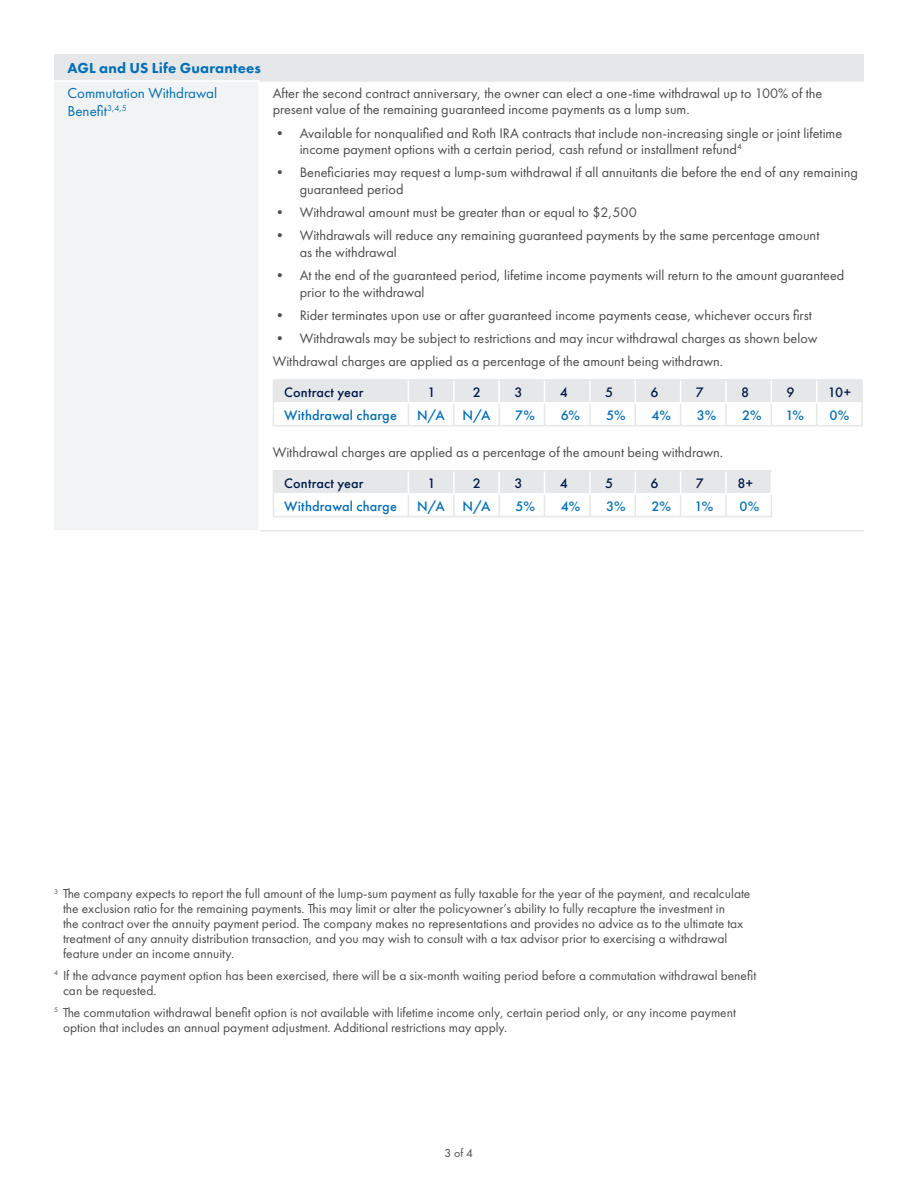
<style>
.page{position:relative;width:918px;height:1188px;background:#fff}
.page>*{position:absolute;margin:0;border:0;box-sizing:border-box;transform-origin:0 0}
.AG_Table_left_column{font:15px/18px "Futura PT";color:#006fba}
.AG_Table_head_11_14{font:800 15px "Futura PT";letter-spacing:.01em;color:#006fba}
.AG_Table_right_colum{font:14.25px/16.5px "Futura PT";color:#4b4c4d}
.Body{font:500 14.25px "Futura PT";letter-spacing:.01em;color:#006fba}
.Body-2{font:500 14.25px "Futura PT";letter-spacing:.01em;color:#001d4e}
.t1{font:13.5px/15px "Futura PT";color:#4b4c4d}
.Page_numbers8_11{font:12px "Futura PT";color:#4b4c4d}
</style>
<div class="page">
<div style="left:54px;top:54px;width:810px;height:27px;background:#e6e7e9"></div>
<div style="left:54px;top:81px;width:205px;height:450px;background:#f2f3f4"></div>
<hr style="left:54px;top:80px;width:206px;height:2px;background:#fff">
<hr style="left:258px;top:82px;width:2px;height:448px;background:#fff">
<hr style="left:260px;top:80px;width:604px;height:2px;background:#e6e7e9">
<hr style="left:260px;top:530px;width:604px;height:2px;background:#e6e7e9">
<hr style="left:54px;top:530px;width:206px;height:2px;background:#fff">
<hr style="left:273px;top:379px;width:135px;height:2px;background:#e6e7e9">
<hr style="left:408px;top:379px;width:46px;height:2px;background:#e6e7e9">
<hr style="left:454px;top:379px;width:45px;height:2px;background:#e6e7e9">
<hr style="left:499px;top:379px;width:46px;height:2px;background:#e6e7e9">
<hr style="left:545px;top:379px;width:45px;height:2px;background:#e6e7e9">
<hr style="left:590px;top:379px;width:45px;height:2px;background:#e6e7e9">
<hr style="left:635px;top:379px;width:46px;height:2px;background:#e6e7e9">
<hr style="left:681px;top:379px;width:45px;height:2px;background:#e6e7e9">
<hr style="left:726px;top:379px;width:45px;height:2px;background:#e6e7e9">
<hr style="left:771px;top:379px;width:46px;height:2px;background:#e6e7e9">
<hr style="left:817px;top:379px;width:46px;height:2px;background:#e6e7e9">
<hr style="left:861px;top:381px;width:2px;height:22px;background:#e6e7e9">
<hr style="left:861px;top:403px;width:2px;height:22px;background:#e6e7e9">
<hr style="left:273px;top:425px;width:135px;height:1px;background:#e6e7e9">
<hr style="left:408px;top:425px;width:46px;height:1px;background:#e6e7e9">
<hr style="left:454px;top:425px;width:45px;height:1px;background:#e6e7e9">
<hr style="left:499px;top:425px;width:46px;height:1px;background:#e6e7e9">
<hr style="left:545px;top:425px;width:45px;height:1px;background:#e6e7e9">
<hr style="left:590px;top:425px;width:45px;height:1px;background:#e6e7e9">
<hr style="left:635px;top:425px;width:46px;height:1px;background:#e6e7e9">
<hr style="left:681px;top:425px;width:45px;height:1px;background:#e6e7e9">
<hr style="left:726px;top:425px;width:45px;height:1px;background:#e6e7e9">
<hr style="left:771px;top:425px;width:46px;height:1px;background:#e6e7e9">
<hr style="left:817px;top:425px;width:46px;height:1px;background:#e6e7e9">
<svg style="left:273px;top:381px;width:588px;height:44px"></svg>
<hr style="left:273px;top:470px;width:135px;height:1px;background:#e6e7e9">
<hr style="left:408px;top:470px;width:46px;height:1px;background:#e6e7e9">
<hr style="left:454px;top:470px;width:45px;height:1px;background:#e6e7e9">
<hr style="left:499px;top:470px;width:46px;height:1px;background:#e6e7e9">
<hr style="left:545px;top:470px;width:45px;height:1px;background:#e6e7e9">
<hr style="left:590px;top:470px;width:45px;height:1px;background:#e6e7e9">
<hr style="left:635px;top:470px;width:46px;height:1px;background:#e6e7e9">
<hr style="left:681px;top:470px;width:45px;height:1px;background:#e6e7e9">
<hr style="left:726px;top:470px;width:46px;height:1px;background:#e6e7e9">
<hr style="left:273px;top:516px;width:135px;height:1px;background:#e6e7e9">
<hr style="left:408px;top:516px;width:46px;height:1px;background:#e6e7e9">
<hr style="left:454px;top:516px;width:45px;height:1px;background:#e6e7e9">
<hr style="left:499px;top:516px;width:46px;height:1px;background:#e6e7e9">
<hr style="left:545px;top:516px;width:45px;height:1px;background:#e6e7e9">
<hr style="left:590px;top:516px;width:45px;height:1px;background:#e6e7e9">
<hr style="left:635px;top:516px;width:46px;height:1px;background:#e6e7e9">
<hr style="left:681px;top:516px;width:45px;height:1px;background:#e6e7e9">
<hr style="left:726px;top:516px;width:46px;height:1px;background:#e6e7e9">
<svg style="left:273px;top:471px;width:499px;height:45px"></svg>
<p class="AG_Table_head_11_14" style="left:68px;top:58px;width:195px">AGL and US Life Guarantees</p>
<p class="AG_Table_left_column" style="left:68px;top:84px;width:151px">Commutation Withdrawal<br>Benefit<sup>3,4,5</sup></p>
<p class="AG_Table_right_colum" style="left:273px;top:85px;width:551px">After the second contract anniversary, the owner can elect a one-time withdrawal up to 100% of the present value of the remaining guaranteed income payments as a lump sum.</p>
<p class="AG_Table_right_colum" style="left:300px;top:125px;width:544px;text-indent:-27px">• Available for nonqualified and Roth IRA contracts that include non-increasing single or joint lifetime income payment options with a certain period, cash refund or installment refund<sup>4</sup></p>
<p class="AG_Table_right_colum" style="left:300px;top:164px;width:560px;text-indent:-27px">• Beneficiaries may request a lump-sum withdrawal if all annuitants die before the end of any remaining guaranteed period</p>
<p class="AG_Table_right_colum" style="left:273px;top:204px;width:366px">• Withdrawal amount must be greater than or equal to $2,500</p>
<p class="AG_Table_right_colum" style="left:300px;top:227px;width:521px;text-indent:-27px">• Withdrawals will reduce any remaining guaranteed payments by the same percentage amount as the withdrawal</p>
<p class="AG_Table_right_colum" style="left:300px;top:267px;width:546px;text-indent:-27px">• At the end of the guaranteed period, lifetime income payments will return to the amount guaranteed prior to the withdrawal</p>
<p class="AG_Table_right_colum" style="left:273px;top:307px;width:541px">• Rider terminates upon use or after guaranteed income payments cease, whichever occurs first</p>
<p class="AG_Table_right_colum" style="left:273px;top:330px;width:546px">• Withdrawals may be subject to restrictions and may incur withdrawal charges as shown below</p>
<p class="AG_Table_right_colum" style="left:273px;top:353px;width:452px">Withdrawal charges are applied as a percentage of the amount being withdrawn.</p>
<p class="Body-2" style="left:284px;top:383px;width:81px">Contract year</p>
<p class="Body-2" style="left:427px;top:383px;width:10px">1</p>
<p class="Body-2" style="left:473px;top:383px;width:10px">2</p>
<p class="Body-2" style="left:514px;top:383px;width:10px">3</p>
<p class="Body-2" style="left:560px;top:383px;width:10px">4</p>
<p class="Body-2" style="left:605px;top:383px;width:10px">5</p>
<p class="Body-2" style="left:651px;top:383px;width:10px">6</p>
<p class="Body-2" style="left:696px;top:383px;width:10px">7</p>
<p class="Body-2" style="left:741px;top:383px;width:10px">8</p>
<p class="Body-2" style="left:787px;top:383px;width:10px">9</p>
<p class="Body-2" style="left:828px;top:383px;width:25px">10+</p>
<p class="Body" style="left:284px;top:406px;width:114px">Withdrawal charge</p>
<p class="Body" style="left:417px;top:406px;width:29px">N/A</p>
<p class="Body" style="left:463px;top:406px;width:29px">N/A</p>
<p class="Body" style="left:515px;top:406px;width:21px">7%</p>
<p class="Body" style="left:561px;top:406px;width:21px">6%</p>
<p class="Body" style="left:606px;top:406px;width:21px">5%</p>
<p class="Body" style="left:652px;top:406px;width:21px">4%</p>
<p class="Body" style="left:697px;top:406px;width:21px">3%</p>
<p class="Body" style="left:742px;top:406px;width:21px">2%</p>
<p class="Body" style="left:785px;top:406px;width:20px">1%</p>
<p class="Body" style="left:829px;top:406px;width:21px">0%</p>
<p class="AG_Table_right_colum" style="left:273px;top:444px;width:452px">Withdrawal charges are applied as a percentage of the amount being withdrawn.</p>
<p class="Body-2" style="left:284px;top:474px;width:81px">Contract year</p>
<p class="Body-2" style="left:427px;top:474px;width:10px">1</p>
<p class="Body-2" style="left:473px;top:474px;width:10px">2</p>
<p class="Body-2" style="left:514px;top:474px;width:10px">3</p>
<p class="Body-2" style="left:560px;top:474px;width:10px">4</p>
<p class="Body-2" style="left:605px;top:474px;width:10px">5</p>
<p class="Body-2" style="left:651px;top:474px;width:10px">6</p>
<p class="Body-2" style="left:696px;top:474px;width:10px">7</p>
<p class="Body-2" style="left:738px;top:474px;width:17px">8+</p>
<p class="Body" style="left:284px;top:497px;width:114px">Withdrawal charge</p>
<p class="Body" style="left:417px;top:497px;width:29px">N/A</p>
<p class="Body" style="left:463px;top:497px;width:29px">N/A</p>
<p class="Body" style="left:515px;top:497px;width:21px">5%</p>
<p class="Body" style="left:561px;top:497px;width:21px">4%</p>
<p class="Body" style="left:606px;top:497px;width:21px">3%</p>
<p class="Body" style="left:651px;top:497px;width:21px">2%</p>
<p class="Body" style="left:695px;top:497px;width:20px">1%</p>
<p class="Body" style="left:739px;top:497px;width:21px">0%</p>
<p class="t1" style="left:63px;top:886px;width:689px;text-indent:-9px"><sup>3</sup> The company expects to report the full amount of the lump-sum payment as fully taxable for the year of the payment, and recalculate the exclusion ratio for the remaining payments. This may limit or alter the policyowner’s ability to fully recapture the investment in<br>the contract over the annuity payment period. The company makes no representations and provides no advice as to the ultimate tax treatment of any annuity distribution transaction, and you may wish to consult with a tax advisor prior to exercising a withdrawal feature under an income annuity.</p>
<p class="t1" style="left:63px;top:968px;width:695px;text-indent:-9px"><sup>4</sup> If the advance payment option has been exercised, there will be a six-month waiting period before a commutation withdrawal benefit can be requested.</p>
<p class="t1" style="left:63px;top:1005px;width:674px;text-indent:-9px"><sup>5</sup> The commutation withdrawal benefit option is not available with lifetime income only, certain period only, or any income payment option that includes an annual payment adjustment. Additional restrictions may apply.</p>
<p class="Page_numbers8_11" style="left:445px;top:1146px;width:30px">3 of 4</p>
</div>
